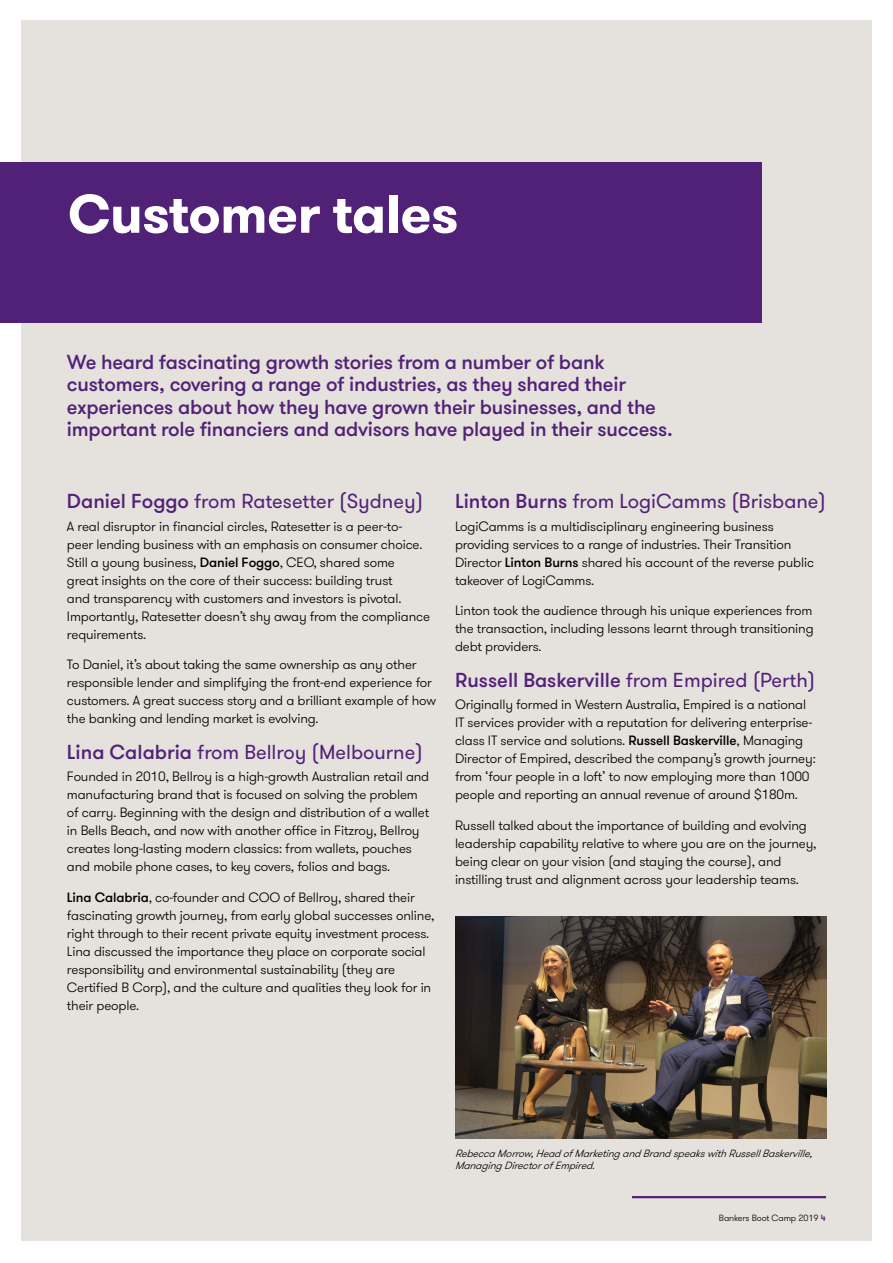
<style>
.page{position:relative;width:893px;height:1263px;background:#fff}
.page>*{position:absolute;margin:0;border:0;box-sizing:border-box;transform-origin:0 0}
.t1{font:700 54px "GT Walsheim Pro";letter-spacing:-.01em;color:#fff}
.t2{font:500 20.25px/22.5px "GT Walsheim Pro";letter-spacing:-.01em;color:#512178}
.t3{font:20.25px "GT Walsheim Pro";color:#512178}
.t4{font:300 13.5px/18px "GT Walsheim Pro";letter-spacing:-.01em;color:#000}
.t5{font:italic 300 10.5px/12.6px "GT Walsheim Pro";color:#000}
.t6{font:300 9px "GT Walsheim Pro";letter-spacing:-.01em;color:#000}
.s1{font-weight:500}
.s2{font-weight:400}
.s3{font-weight:500;color:#512178}
</style>
<div class="page">
<div style="left:21px;top:21px;width:851px;height:1220px;background:#e5e1dd"></div>
<hr style="left:632px;top:1196px;width:194px;height:2px;background:#512178">
<div style="left:0;top:162px;width:761px;height:160px;background:#512178"></div>
<img style="left:455px;top:917px;width:371px;height:221px">
<h1 class="t1" style="left:68px;top:179px;width:392px">Customer tales</h1>
<p class="t2" style="left:67px;top:351px;width:607px">We heard fascinating growth stories from a number of bank customers, covering a range of industries, as they shared their experiences about how they have grown their businesses, and the important role financiers and advisors have played in their success.</p>
<h2 class="t3" style="left:67px;top:489px;width:358px"><span class="s1">Daniel Foggo</span> from Ratesetter (Sydney)</h2>
<p class="t4" style="left:67px;top:517px;width:365px">A real disruptor in financial circles, Ratesetter is a peer-to&shy;peer lending business with an emphasis on consumer choice.<br>Still a young business, <span class="s1">Daniel Foggo</span>, CEO, shared some<br>great insights on the core of their success: building trust<br>and transparency with customers and investors is pivotal.<br>Importantly, Ratesetter doesn’t shy away from the compliance requirements.</p>
<p class="t4" style="left:67px;top:656px;width:371px">To Daniel, it’s about taking the same ownership as any other responsible lender and simplifying the front-end experience for customers. A great success story and a brilliant example of how the banking and lending market is evolving.</p>
<h2 class="t3" style="left:67px;top:739px;width:357px"><span class="s1">Lina Calabria</span> from Bellroy (Melbourne)</h2>
<p class="t4" style="left:67px;top:768px;width:364px">Founded in 2010, Bellroy is a high-growth Australian retail and manufacturing brand that is focused on solving the problem of carry. Beginning with the design and distribution of a wallet in Bells Beach, and now with another office in Fitzroy, Bellroy creates long-lasting modern classics: from wallets, pouches and mobile phone cases, to key covers, folios and bags.</p>
<p class="t4" style="left:67px;top:888px;width:369px"><span class="s1">Lina Calabria</span>, co-founder and COO of Bellroy, shared their fascinating growth journey, from early global successes online, right through to their recent private equity investment process.<br>Lina discussed the importance they place on corporate social responsibility and environmental sustainability (they are Certified B Corp), and the culture and qualities they look for in their people.</p>
<h2 class="t3" style="left:455px;top:489px;width:372px"><span class="s1">Linton Burns</span> from LogiCamms (Brisbane)</h2>
<p class="t4" style="left:455px;top:517px;width:361px">LogiCamms is a multidisciplinary engineering business providing services to a range of industries. Their Transition Director <span class="s1">Linton Burns</span> shared his account of the reverse public takeover of LogiCamms.</p>
<p class="t4" style="left:455px;top:602px;width:360px;text-align:justify">Linton took the audience through his unique experiences from the transaction, including lessons learnt through transitioning debt providers.</p>
<h2 class="t2" style="left:455px;top:669px;width:362px">Russell Baskerville <span class="s2">from Empired (Perth)</span></h2>
<p class="t4" style="left:455px;top:696px;width:362px">Originally formed in Western Australia, Empired is a national IT services provider with a reputation for delivering enterprise&shy;class IT service and solutions. <span class="s1">Russell Baskerville</span>, Managing Director of Empired, described the company’s growth journey: from ‘four people in a loft’ to now employing more than 1000 people and reporting an annual revenue of around $180m.</p>
<p class="t4" style="left:455px;top:816px;width:363px">Russell talked about the importance of building and evolving leadership capability relative to where you are on the journey, being clear on your vision (and staying the course), and instilling trust and alignment across your leadership teams.</p>
<p class="t5" style="left:455px;top:1147px;width:361px">Rebecca Morrow,Head of Marketing and Brand speakswith RussellBaskerville,<br>Managing Directorof Empired.</p>
<p class="t6" style="left:719px;top:1212px;width:109px">Bankers Boot Camp 2019 <span class="s3">4</span></p>
</div>
